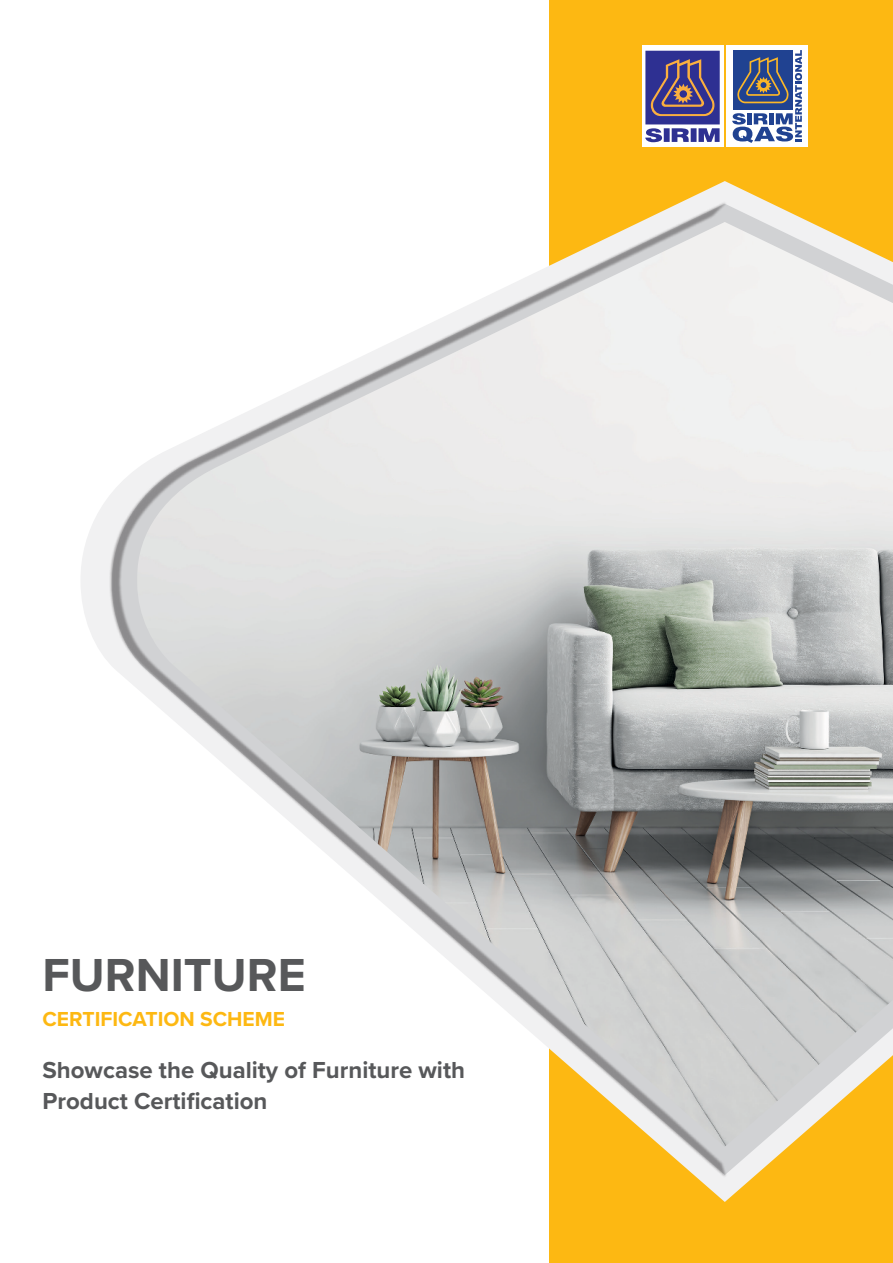
<style>
.page{position:relative;width:893px;height:1263px;background:#fff}
.page>*{position:absolute;margin:0;border:0;box-sizing:border-box;transform-origin:0 0}
.t1{font:700 48px "Proxima Nova";color:#57585a}
.t2{font:700 24px/31.5px "Proxima Nova";color:#57585a}
.t3{font:700 21px "Proxima Nova";color:#fdb812}
</style>
<div class="page">
<div style="left:549px;top:0;width:344px;height:1263px;background:#fdb812"></div>
<img style="left:81px;top:181px;width:697px;height:1021px">
<img style="left:137px;top:222px;width:756px;height:925px">
<div style="left:727px;top:46px;width:81px;height:101px;background:#fff"></div>
<svg style="left:732px;top:50px;width:70px;height:93px"></svg>
<div style="left:642px;top:46px;width:81px;height:101px;background:#fff"></div>
<svg style="left:645px;top:51px;width:75px;height:91px"></svg>
<h1 class="t1" style="left:43px;top:955px;width:265px">FURNITURE</h1>
<p class="t3" style="left:43px;top:1010px;width:244px">CERTIFICATION SCHEME</p>
<p class="t2" style="left:43px;top:1055px;width:424px">Showcase the Quality of Furniture with<br>Product Certification</p>
</div>
